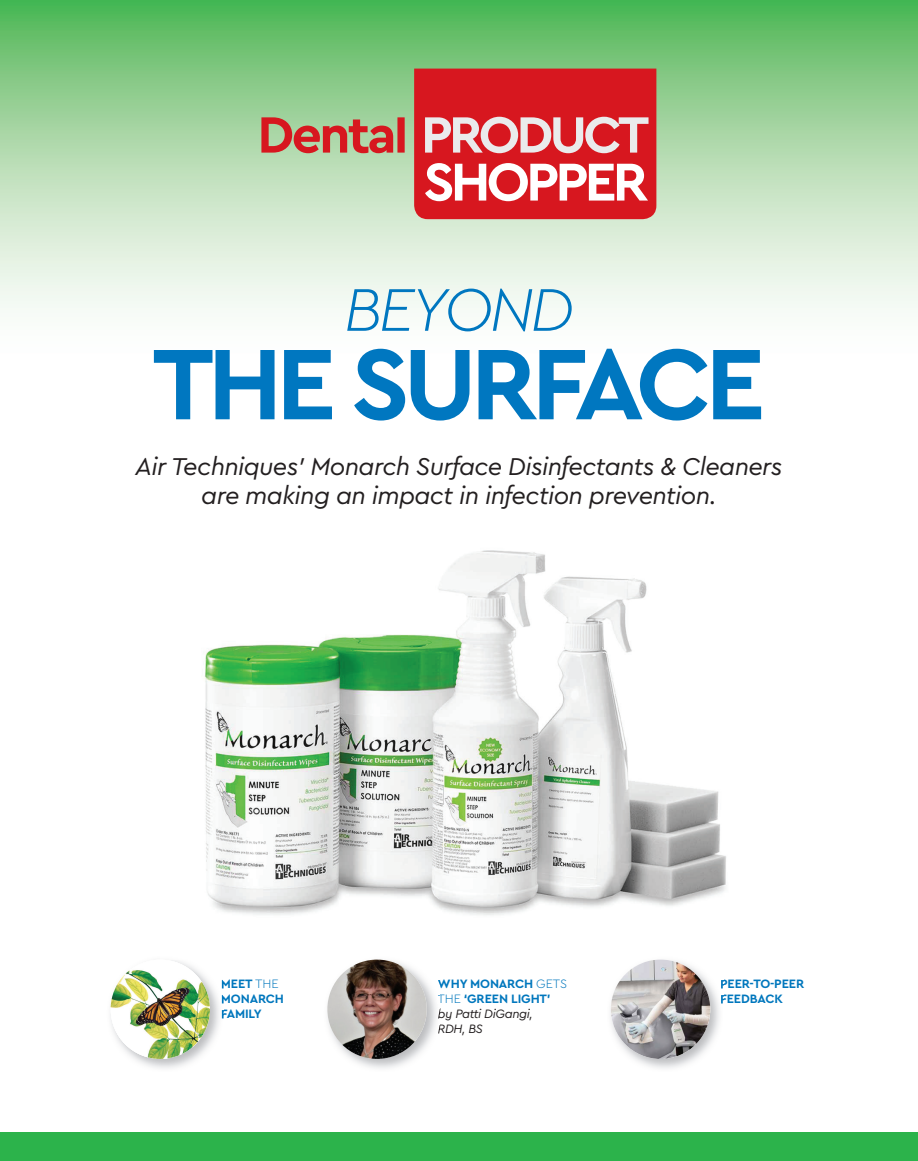
<style>
.page{position:relative;width:918px;height:1161px;background:#fff}
.page>*{position:absolute;margin:0;border:0;box-sizing:border-box;transform-origin:0 0}
.t1{font:700 105px "Cera";letter-spacing:-.06em;color:#0077c0}
.t2{font:italic 300 63px "Cera";letter-spacing:-.06em;color:#0077c0}
.t3{font:italic 25.5px/28.5px "Cera";letter-spacing:-.025em;color:#231f20;text-align:center}
.t4{font:700 12.75px/15px "Cera";letter-spacing:-.01em;color:#0077bd}
.s1{font-weight:300}
.s2{font-weight:400;font-style:italic;color:#231f20}
</style>
<div class="page">
<svg style="left:0;top:0;width:918px;height:308px"></svg>
<svg style="left:261px;top:117px;width:144px;height:36px"></svg>
<svg style="left:414px;top:69px;width:242px;height:150px"></svg>
<img style="left:204px;top:550px;width:522px;height:365px">
<img style="left:110px;top:960px;width:113px;height:108px">
<img style="left:111px;top:960px;width:99px;height:99px;border-radius:50px">
<img style="left:327px;top:959px;width:109px;height:109px">
<svg style="left:438px;top:1009px;width:2px;height:25px"></svg>
<img style="left:327px;top:960px;width:100px;height:99px;border-radius:50px">
<img style="left:610px;top:959px;width:109px;height:109px">
<svg style="left:721px;top:980px;width:3px;height:9px"></svg>
<svg style="left:721px;top:995px;width:3px;height:9px"></svg>
<img style="left:611px;top:960px;width:99px;height:99px;border-radius:50px">
<div style="left:0;top:1132px;width:918px;height:29px;background:#2cb34b"></div>
<h2 class="t2" style="left:344px;top:268px;width:232px">BEYOND</h2>
<h1 class="t1" style="left:152px;top:314px;width:614px">THE SURFACE</h1>
<h3 class="t3" style="left:135px;top:451px;width:649px">Air Techniques’ Monarch Surface Disinfectants &amp; Cleaners are making an impact in infection prevention.</h3>
<p class="t4" style="left:221px;top:976px;width:65px">MEET <span class="s1">THE<br></span>MONARCH<br>FAMILY</p>
<p class="t4" style="left:438px;top:976px;width:131px">WHY MONARCH <span class="s1">GETS<br>THE</span> ‘GREEN LIGHT’ <span class="s2">by Patti DiGangi,<br>RDH, BS</span></p>
<p class="t4" style="left:720px;top:976px;width:86px">PEER-TO-PEER<br>FEEDBACK</p>
</div>
